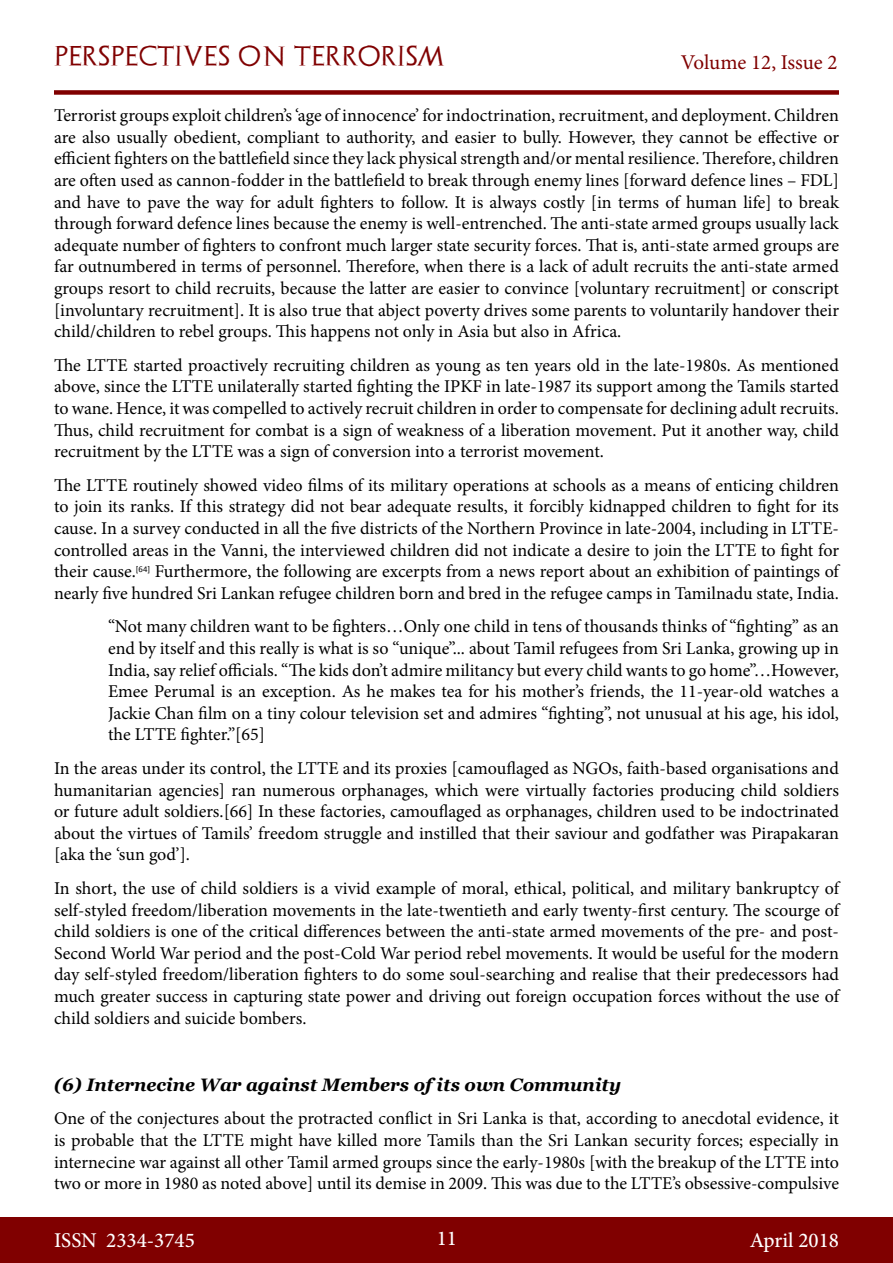
<style>
.page{position:relative;width:893px;height:1263px;background:#fff}
.page>*{position:absolute;margin:0;border:0;box-sizing:border-box;transform-origin:0 0}
.t1{font:500 21px "Minion Pro";color:#fff}
.t2{font:21px "Archeologicaps";letter-spacing:.045em;color:#800000}
.t3{font:21px "Minion Pro";letter-spacing:-.005em;color:#800000}
.t4{font:18px/21.6px "Minion Pro";color:#000;text-align:justify}
.t5{font:italic 700 18px "Georgia";color:#000}
</style>
<div class="page">
<div style="left:0;top:1217px;width:893px;height:46px;background:#800000"></div>
<div style="left:54px;top:90px;width:785px;height:5px;background:#800000"></div>
<p class="t2" style="left:54px;top:43px;width:392px">PERSPECTIVES ON TERRORISM</p>
<p class="t3" style="left:681px;top:48px;width:158px">Volume 12, Issue 2</p>
<p class="t4" style="left:54px;top:105px;width:786px">Terrorist groups exploit children’s ‘age of innocence’ for indoctrination, recruitment, and deployment. Children are also usually obedient, compliant to authority, and easier to bully. However, they cannot be effective or efficient fighters on the battlefield since they lack physical strength and/or mental resilience. Therefore, children are often used as cannon-fodder in the battlefield to break through enemy lines [forward defence lines – FDL] and have to pave the way for adult fighters to follow. It is always costly [in terms of human life] to break through forward defence lines because the enemy is well-entrenched. The anti-state armed groups usually lack adequate number of fighters to confront much larger state security forces. That is, anti-state armed groups are far outnumbered in terms of personnel. Therefore, when there is a lack of adult recruits the anti-state armed groups resort to child recruits, because the latter are easier to convince [voluntary recruitment] or conscript [involuntary recruitment]. It is also true that abject poverty drives some parents to voluntarily handover their child/children to rebel groups. This happens not only in Asia but also in Africa.</p>
<p class="t4" style="left:54px;top:354px;width:787px">The LTTE started proactively recruiting children as young as ten years old in the late-1980s. As mentioned above, since the LTTE unilaterally started fighting the IPKF in late-1987 its support among the Tamils started to wane. Hence, it was compelled to actively recruit children in order to compensate for declining adult recruits.<br>Thus, child recruitment for combat is a sign of weakness of a liberation movement. Put it another way, child recruitment by the LTTE was a sign of conversion into a terrorist movement.</p>
<p class="t4" style="left:54px;top:474px;width:786px">The LTTE routinely showed video films of its military operations at schools as a means of enticing children to join its ranks. If this strategy did not bear adequate results, it forcibly kidnapped children to fight for its cause. In a survey conducted in all the five districts of the Northern Province in late-2004, including in LTTE&shy;controlled areas in the Vanni, the interviewed children did not indicate a desire to join the LTTE to fight for their cause.<sup>[64]</sup> Furthermore, the following are excerpts from a news report about an exhibition of paintings of nearly five hundred Sri Lankan refugee children born and bred in the refugee camps in Tamilnadu state, India.</p>
<p class="t4" style="left:108px;top:616px;width:732px">“Not many children want to be fighters…Only one child in tens of thousands thinks of “fighting” as an end by itself and this really is what is so “unique”... about Tamil refugees from Sri Lanka, growing up in India, say relief officials. “The kids don’t admire militancy but every child wants to go home”…However, Emee Perumal is an exception. As he makes tea for his mother’s friends, the 11-year-old watches a Jackie Chan film on a tiny colour television set and admires “fighting”, not unusual at his age, his idol, the LTTE fighter.”[65]</p>
<p class="t4" style="left:54px;top:757px;width:787px">In the areas under its control, the LTTE and its proxies [camouflaged as NGOs, faith-based organisations and humanitarian agencies] ran numerous orphanages, which were virtually factories producing child soldiers or future adult soldiers.[66] In these factories, camouflaged as orphanages, children used to be indoctrinated about the virtues of Tamils’ freedom struggle and instilled that their saviour and godfather was Pirapakaran [aka the ‘sun god’].</p>
<p class="t4" style="left:54px;top:877px;width:787px">In short, the use of child soldiers is a vivid example of moral, ethical, political, and military bankruptcy of self-styled freedom/liberation movements in the late-twentieth and early twenty-first century. The scourge of child soldiers is one of the critical differences between the anti-state armed movements of the pre- and post-Second World War period and the post-Cold War period rebel movements. It would be useful for the modern day self-styled freedom/liberation fighters to do some soul-searching and realise that their predecessors had much greater success in capturing state power and driving out foreign occupation forces without the use of child soldiers and suicide bombers.</p>
<p class="t5" style="left:54px;top:1073px;width:569px">(6) Internecine War against Members of its own Community</p>
<p class="t4" style="left:54px;top:1108px;width:786px">One of the conjectures about the protracted conflict in Sri Lanka is that, according to anecdotal evidence, it is probable that the LTTE might have killed more Tamils than the Sri Lankan security forces; especially in internecine war against all other Tamil armed groups since the early-1980s [with the breakup of the LTTE into two or more in 1980 as noted above] until its demise in 2009. This was due to the LTTE’s obsessive-compulsive</p>
<p class="t1" style="left:54px;top:1226px;width:142px">ISSN 2334-3745</p>
<p class="t1" style="left:437px;top:1224px;width:22px">11</p>
<p class="t1" style="left:750px;top:1226px;width:91px">April 2018</p>
</div>
